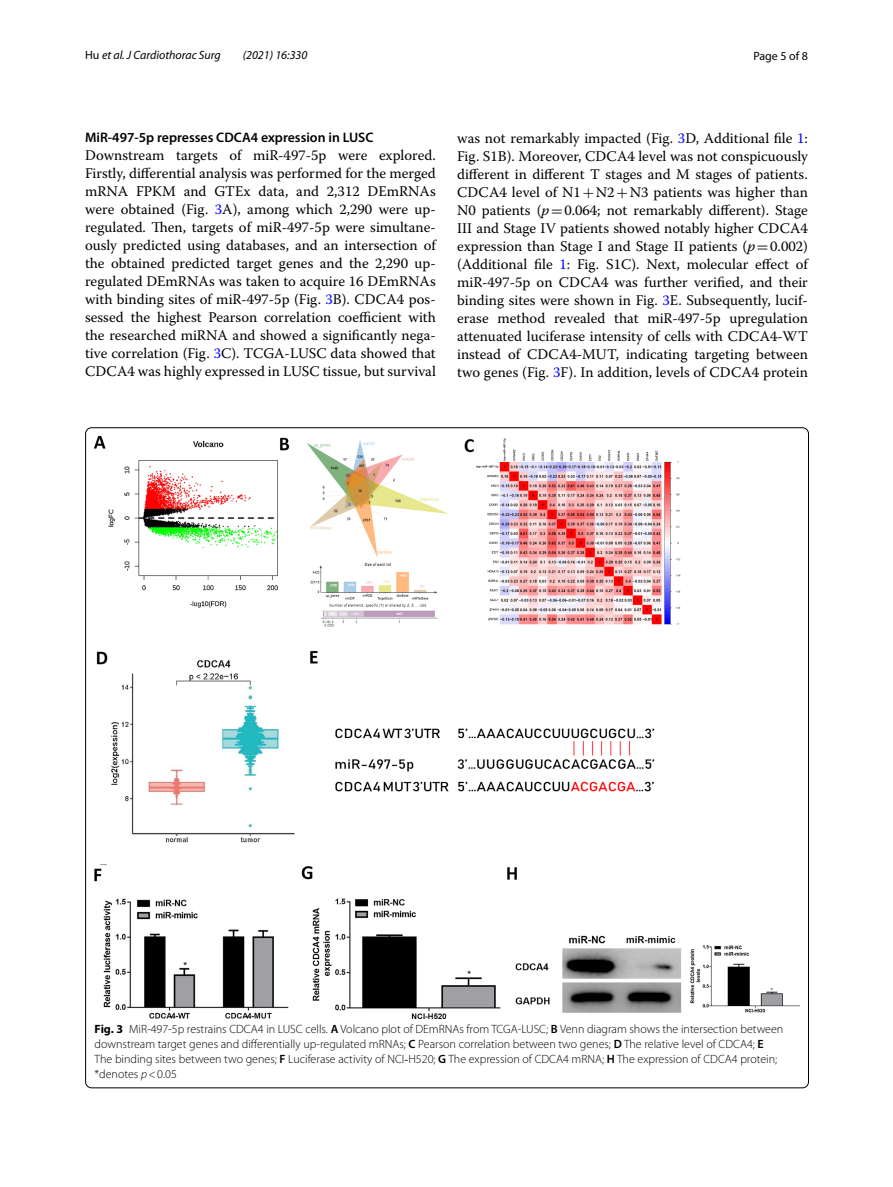
<style>
.page{position:relative;width:893px;height:1187px;background:#fff}
.page>*{position:absolute;margin:0;border:0;box-sizing:border-box;transform-origin:0 0}
.t1{font:14.7px/18px "Warnock Pro";color:#000;text-align:justify}
.t2{font:600 13.8px "Myriad Pro";color:#000}
.t3{font:300 12px/15px "Myriad Pro";color:#000}
.t4{font:italic 12px "Myriad Pro";color:#000}
.t5{font:12px "Myriad Pro";color:#000}
.s1{font-style:normal}
.s2{color:#00f}
.s3{font-family:"MTSY"}
.s4{font-style:italic}
.s5{font-weight:700}
.s6{font-weight:600}
.s7{font-family:"STIX Math";font-weight:400}
</style>
<div class="page">
<img style="left:94px;top:436px;width:706px;height:582px">
<p class="t4" style="left:85px;top:48px;width:137px"><span class="s1">Hu</span> et al. J Cardiothorac Surg</p>
<p class="t4" style="left:243px;top:48px;width:66px">(2021) 16:330</p>
<p class="t5" style="left:753px;top:48px;width:56px">Page 5 of 8</p>
<p class="t2" style="left:85px;top:129px;width:290px">MiR‑497‑5p represses CDCA4 expression in LUSC</p>
<p class="t1" style="left:85px;top:146px;width:352px">Downstream targets of miR-497-5p were explored.<br>Firstly, differential analysis was performed for the merged mRNA FPKM and GTEx data, and 2,312 DEmRNAs were obtained (Fig. <span class="s2">3</span>A), among which 2,290 were up&shy;regulated. Then, targets of miR-497-5p were simultane&shy;ously predicted using databases, and an intersection of the obtained predicted target genes and the 2,290 up&shy;regulated DEmRNAs was taken to acquire 16 DEmRNAs with binding sites of miR-497-5p (Fig. <span class="s2">3</span>B). CDCA4 pos&shy;sessed the highest Pearson correlation coefficient with the researched miRNA and showed a significantly nega&shy;tive correlation (Fig. <span class="s2">3</span>C). TCGA-LUSC data showed that CDCA4 was highly expressed in LUSC tissue, but survival</p>
<p class="t1" style="left:457px;top:128px;width:352px">was not remarkably impacted (Fig. <span class="s2">3</span>D, Additional file <span class="s2">1</span>:<br>Fig. S1B). Moreover, CDCA4 level was not conspicuously different in different T stages and M stages of patients.<br>CDCA4 level of N1<span class="s3">+</span>N2<span class="s3">+</span>N3 patients was higher than N0 patients (<span class="s4">p</span><span class="s3">=</span>0.064; not remarkably different). Stage III and Stage IV patients showed notably higher CDCA4 expression than Stage I and Stage II patients (<span class="s4">p</span><span class="s3">=</span>0.002) (Additional file <span class="s2">1</span>: Fig. S1C). Next, molecular effect of miR-497-5p on CDCA4 was further verified, and their binding sites were shown in Fig. <span class="s2">3</span>E. Subsequently, lucif&shy;erase method revealed that miR-497-5p upregulation attenuated luciferase intensity of cells with CDCA4-WT instead of CDCA4-MUT, indicating targeting between two genes (Fig. <span class="s2">3</span>F). In addition, levels of CDCA4 protein</p>
<p class="t3" style="left:95px;top:1021px;width:690px"><span class="s5">Fig. 3</span> MiR-497-5p restrains CDCA4 in LUSC cells. <span class="s6">A</span> Volcano plot of DEmRNAs from TCGA-LUSC; <span class="s6">B</span> Venn diagram shows the intersection between downstream target genes and differentially up-regulated mRNAs; <span class="s6">C</span> Pearson correlation between two genes; <span class="s6">D</span> The relative level of CDCA4; <span class="s6">E </span>The binding sites between two genes; <span class="s6">F</span> Luciferase activity of NCI<span class="s7">‐</span>H520; <span class="s6">G</span> The expression of CDCA4 mRNA; <span class="s6">H</span> The expression of CDCA4 protein; *denotes <span class="s4">p</span>&lt;0.05</p>
</div>
